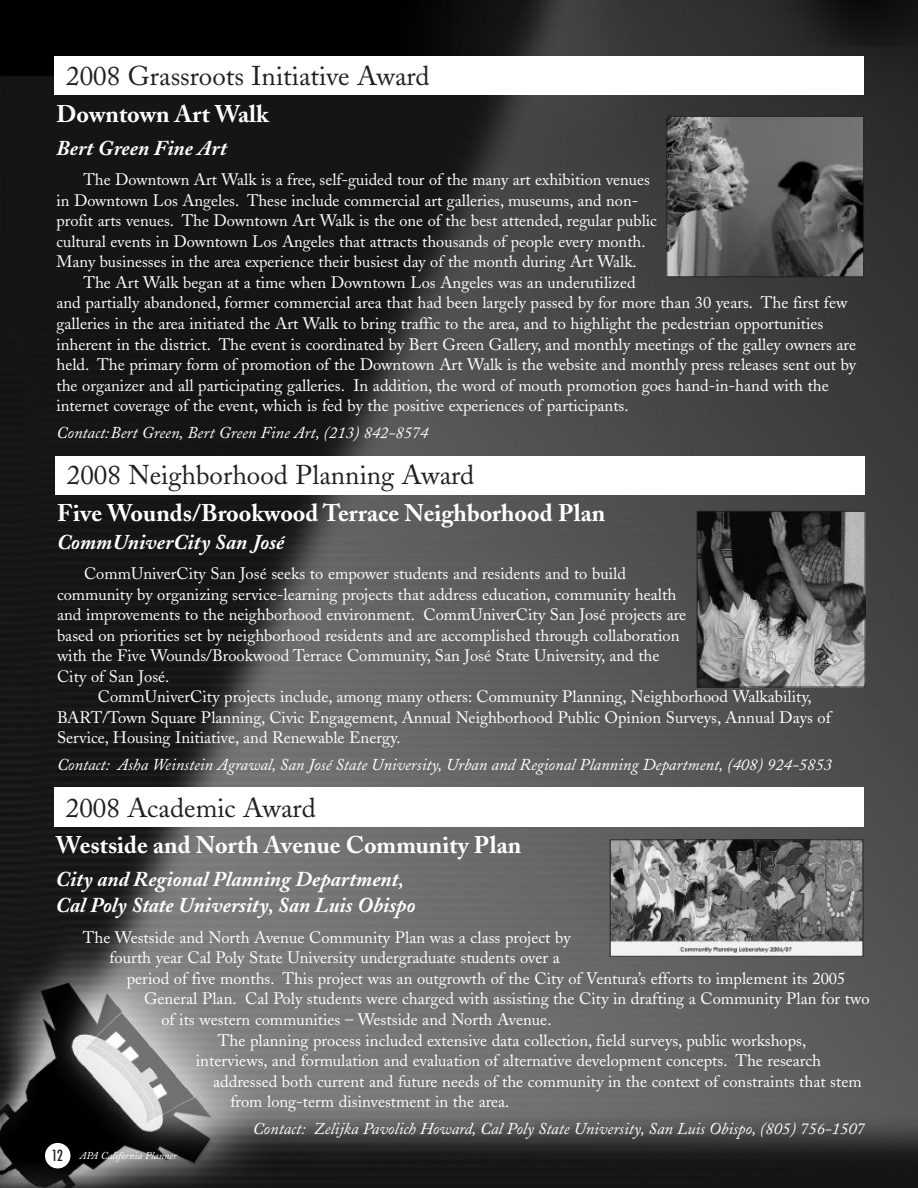
<style>
.page{position:relative;width:918px;height:1188px;background:#fff}
.page>*{position:absolute;margin:0;border:0;box-sizing:border-box;transform-origin:0 0}
.t1{font:27px "Adobe Caslon";color:#231f20}
.t2{font:700 24px "Adobe Caslon";color:#fff}
.t3{font:italic 700 21px/26.1px "Adobe Caslon";color:#fff}
.t4{font:16.5px/20.5px "Adobe Caslon";color:#fff}
.t5{font:italic 16.5px "Adobe Caslon";color:#fff}
.t6{font:italic 10.5px "Adobe Caslon";color:#fff}
.s1{font-family:"Futura";font-weight:500;font-style:normal;font-stretch:condensed;font-size:15px;color:#231f20}
</style>
<div class="page">
<img style="left:0;top:0;width:918px;height:1188px">
<div style="left:45px;top:1143px;width:25px;height:25px;background:#fff;border-radius:50%"></div>
<div style="left:54px;top:788px;width:810px;height:39px;background:#fff"></div>
<img style="left:612px;top:841px;width:249px;height:114px">
<div style="left:610px;top:839px;width:253px;height:118px;border:1px solid #231f20"></div>
<div style="left:55px;top:56px;width:809px;height:39px;background:#fff"></div>
<div style="left:56px;top:456px;width:810px;height:39px;background:#fff"></div>
<img style="left:668px;top:118px;width:194px;height:157px">
<div style="left:666px;top:116px;width:198px;height:161px;border:1px solid #231f20"></div>
<img style="left:699px;top:513px;width:165px;height:172px">
<div style="left:697px;top:511px;width:169px;height:176px;border:1px solid #231f20"></div>
<h1 class="t1" style="left:66px;top:66px;width:365px">2008 Grassroots Initiative Award</h1>
<h2 class="t2" style="left:56px;top:104px;width:214px">Downtown Art Walk</h2>
<p class="t3" style="left:56px;top:138px;width:172px">Bert Green Fine Art</p>
<p class="t4" style="left:56px;top:171px;width:602px;text-indent:27px">The Downtown Art Walk is a free, self-guided tour of the many art exhibition venues in Downtown Los Angeles. These include commercial art galleries, museums, and non&shy;profit arts venues. The Downtown Art Walk is the one of the best attended, regular public cultural events in Downtown Los Angeles that attracts thousands of people every month.<br>Many businesses in the area experience their busiest day of the month during Art Walk.</p>
<p class="t4" style="left:56px;top:274px;width:801px;text-indent:27px">The Art Walk began at a time when Downtown Los Angeles was an underutilized<br>and partially abandoned, former commercial area that had been largely passed by for more than 30 years. The first few galleries in the area initiated the Art Walk to bring traffic to the area, and to highlight the pedestrian opportunities inherent in the district. The event is coordinated by Bert Green Gallery, and monthly meetings of the galley owners are held. The primary form of promotion of the Downtown Art Walk is the website and monthly press releases sent out by the organizer and all participating galleries. In addition, the word of mouth promotion goes hand-in-hand with the internet coverage of the event, which is fed by the positive experiences of participants.</p>
<p class="t5" style="left:56px;top:426px;width:373px">Contact:Bert Green, Bert Green Fine Art, (213) 842-8574</p>
<h1 class="t1" style="left:67px;top:465px;width:409px">2008 Neighborhood Planning Award</h1>
<h2 class="t2" style="left:57px;top:503px;width:550px">Five Wounds/Brookwood Terrace Neighborhood Plan</h2>
<p class="t3" style="left:57px;top:532px;width:229px">CommUniverCity San José</p>
<p class="t4" style="left:57px;top:565px;width:631px;text-indent:27px">CommUniverCity San José seeks to empower students and residents and to build community by organizing service-learning projects that address education, community health and improvements to the neighborhood environment. CommUniverCity San José projects are based on priorities set by neighborhood residents and are accomplished through collaboration with the Five Wounds/Brookwood Terrace Community, San José State University, and the City of San José.</p>
<p class="t4" style="left:57px;top:688px;width:775px;text-indent:41px">CommUniverCity projects include, among many others: Community Planning, Neighborhood Walkability,<br>BART/Town Square Planning, Civic Engagement, Annual Neighborhood Public Opinion Surveys, Annual Days of<br>Service, Housing Initiative, and Renewable Energy.</p>
<p class="t5" style="left:57px;top:759px;width:776px">Contact: Asha Weinstein Agrawal, San José State University, Urban and Regional Planning Department, (408) 924-5853</p>
<h1 class="t1" style="left:66px;top:797px;width:251px">2008 Academic Award</h1>
<h2 class="t2" style="left:56px;top:836px;width:467px">Westside and North Avenue Community Plan</h2>
<p class="t3" style="left:56px;top:869px;width:361px">City and Regional Planning Department,<br>Cal Poly State University, San Luis Obispo</p>
<p class="t4" style="left:83px;top:929px;width:489px">The Westside and North Avenue Community Plan was a class project by</p>
<p class="t4" style="left:110px;top:950px;width:452px">fourth year Cal Poly State University undergraduate students over a</p>
<p class="t4" style="left:127px;top:970px;width:720px">period of five months. This project was an outgrowth of the City of Ventura’s efforts to implement its 2005</p>
<p class="t4" style="left:144px;top:991px;width:727px">General Plan. Cal Poly students were charged with assisting the City in drafting a Community Plan for two</p>
<p class="t4" style="left:161px;top:1011px;width:392px">of its western communities – Westside and North Avenue.</p>
<p class="t4" style="left:218px;top:1032px;width:590px">The planning process included extensive data collection, field surveys, public workshops,</p>
<p class="t4" style="left:196px;top:1052px;width:627px">interviews, and formulation and evaluation of alternative development concepts. The research</p>
<p class="t4" style="left:213px;top:1073px;width:650px">addressed both current and future needs of the community in the context of constraints that stem</p>
<p class="t4" style="left:230px;top:1093px;width:281px">from long-term disinvestment in the area.</p>
<p class="t5" style="left:253px;top:1122px;width:614px">Contact: Zelijka Pavolich Howard, Cal Poly State University, San Luis Obispo, (805) 756-1507</p>
<p class="t6" style="left:52px;top:1152px;width:127px"><span class="s1">12</span> APA California Planner</p>
</div>
